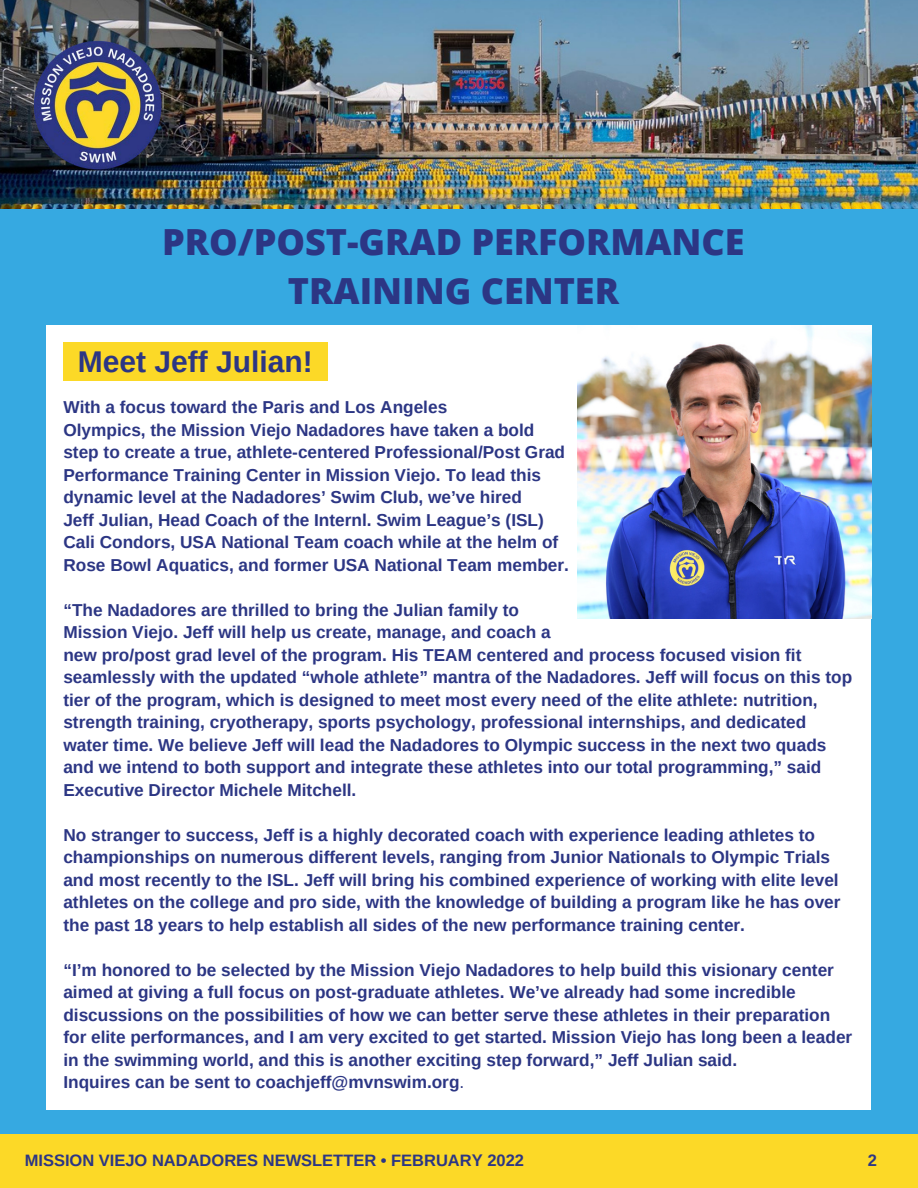
<style>
.page{position:relative;width:918px;height:1188px;background:#36a9e1}
.page>*{position:absolute;margin:0;border:0;box-sizing:border-box;transform-origin:0 0}
.t1{font:800 36px "Open Sans";color:#2c3684}
.t2{font:700 30px "Arimo";color:#2c3684}
.t3{font:700 17.25px/22.5px "Arimo";color:#2c3684}
.t4{font:700 16.5px "Arimo";color:#2c3684}
.s1{font-weight:400}
</style>
<div class="page">
<div style="left:0;top:1134px;width:918px;height:54px;background:#fcd927"></div>
<img style="left:0;top:0;width:918px;height:208px">
<img style="left:21px;top:33px;width:155px;height:147px">
<div style="left:46px;top:325px;width:825px;height:784px;background:#fff"></div>
<img style="left:578px;top:325px;width:293px;height:294px">
<div style="left:63px;top:342px;width:265px;height:38px;background:#fcd927"></div>
<p class="t1" style="left:162px;top:216px;width:584px">PRO/POST-GRAD PERFORMANCE</p>
<p class="t1" style="left:288px;top:266px;width:333px">TRAINING CENTER</p>
<p class="t2" style="left:78px;top:345px;width:236px">Meet Jeff Julian!</p>
<p class="t3" style="left:63px;top:396px;width:385px">With a focus toward the Paris and Los Angeles</p>
<p class="t3" style="left:63px;top:419px;width:473px">Olympics, the Mission Viejo Nadadores have taken a bold</p>
<p class="t3" style="left:63px;top:441px;width:503px">step to create a true, athlete-centered Professional/Post Grad</p>
<p class="t3" style="left:63px;top:464px;width:479px">Performance Training Center in Mission Viejo. To lead this</p>
<p class="t3" style="left:63px;top:486px;width:460px">dynamic level at the Nadadores’ Swim Club, we’ve hired</p>
<p class="t3" style="left:63px;top:509px;width:482px">Jeff Julian, Head Coach of the Internl. Swim League’s (ISL)</p>
<p class="t3" style="left:63px;top:531px;width:496px">Cali Condors, USA National Team coach while at the helm of</p>
<p class="t3" style="left:63px;top:554px;width:507px">Rose Bowl Aquatics, and former USA National Team member.</p>
<p class="t3" style="left:63px;top:599px;width:457px">“The Nadadores are thrilled to bring the Julian family to</p>
<p class="t3" style="left:63px;top:621px;width:489px">Mission Viejo. Jeff will help us create, manage, and coach a</p>
<p class="t3" style="left:63px;top:644px;width:790px">new pro/post grad level of the program. His TEAM centered and process focused vision fit seamlessly with the updated “whole athlete” mantra of the Nadadores. Jeff will focus on this top tier of the program, which is designed to meet most every need of the elite athlete: nutrition, strength training, cryotherapy, sports psychology, professional internships, and dedicated water time. We believe Jeff will lead the Nadadores to Olympic success in the next two quads and we intend to both support and integrate these athletes into our total programming,” said Executive Director Michele Mitchell.</p>
<p class="t3" style="left:63px;top:824px;width:779px">No stranger to success, Jeff is a highly decorated coach with experience leading athletes to championships on numerous different levels, ranging from Junior Nationals to Olympic Trials and most recently to the ISL. Jeff will bring his combined experience of working with elite level athletes on the college and pro side, with the knowledge of building a program like he has over the past 18 years to help establish all sides of the new performance training center.</p>
<p class="t3" style="left:63px;top:959px;width:790px">“I’m honored to be selected by the Mission Viejo Nadadores to help build this visionary center aimed at giving a full focus on post-graduate athletes. We’ve already had some incredible discussions on the possibilities of how we can better serve these athletes in their preparation for elite performances, and I am very excited to get started. Mission Viejo has long been a leader in the swimming world, and this is another exciting step forward,” Jeff Julian said.</p>
<p class="t3" style="left:63px;top:1071px;width:403px">Inquires can be sent to coachjeff@mvnswim.org<span class="s1">.</span></p>
<p class="t4" style="left:25px;top:1151px;width:501px">MISSION VIEJO NADADORES NEWSLETTER • FEBRUARY 2022</p>
<p class="t4" style="left:868px;top:1151px;width:11px">2</p>
</div>
